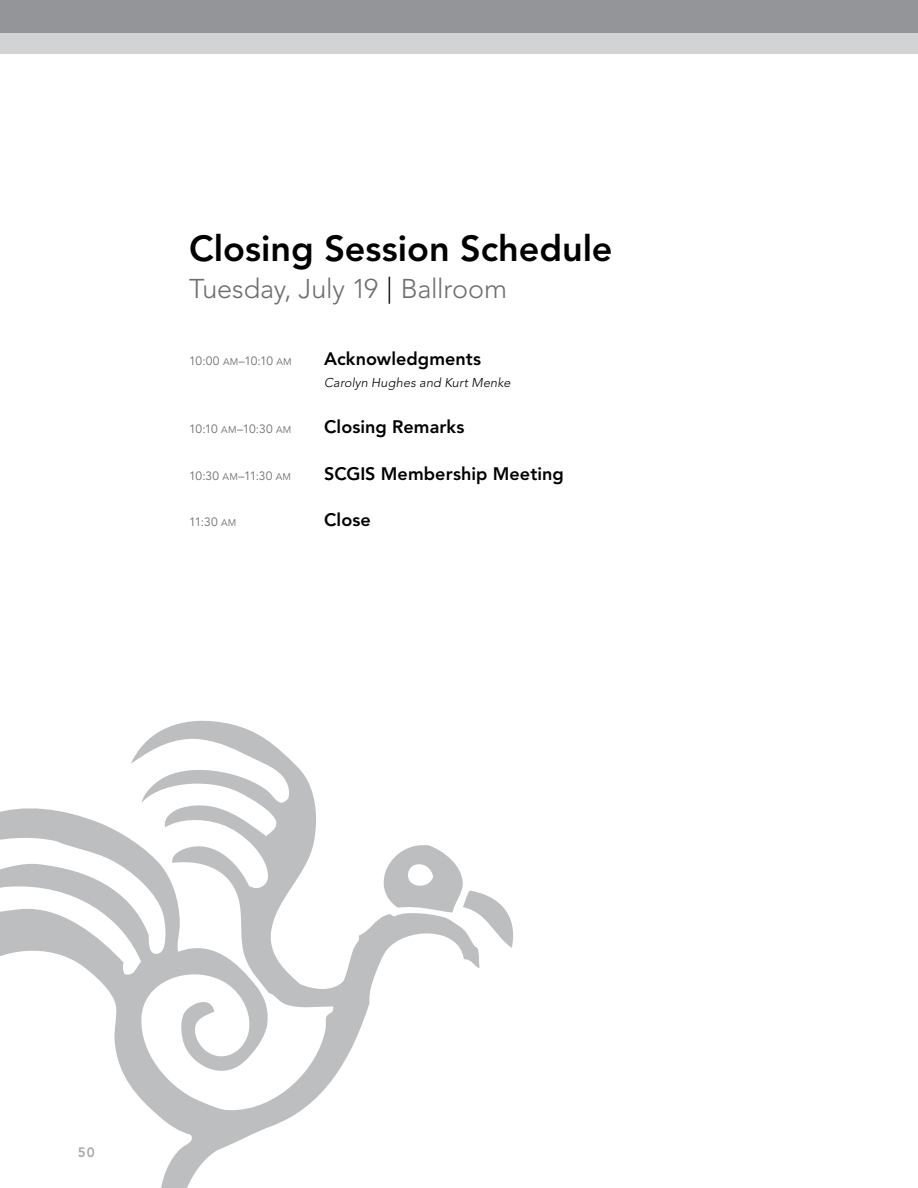
<style>
.page{position:relative;width:918px;height:1188px;background:#fff}
.page>*{position:absolute;margin:0;border:0;box-sizing:border-box;transform-origin:0 0}
.t1{font:800 36px "Avenir LT Std";color:#000}
.t2{font:300 27px "Avenir LT Std";letter-spacing:-.01em;color:#6d6e71}
.t3{font:800 18px "Avenir LT Std";color:#000}
.t4{font:800 13.5px "Avenir LT Std";color:#a7a9ac}
.t5{font:italic 300 12.75px "Avenir LT Std";letter-spacing:.015em;color:#000}
.t6{font:12px "Avenir LT Std Book SC800";letter-spacing:-.025em;color:#6d6e71}
.s1{color:#000}
.s2{font-size:9.6px}
</style>
<div class="page">
<div style="left:0;top:0;width:918px;height:34px;background:#939598"></div>
<div style="left:0;top:34px;width:918px;height:20px;background:#d1d3d4"></div>
<svg style="left:0;top:720px;width:480px;height:468px"></svg>
<svg style="left:367px;top:840px;width:146px;height:108px"></svg>
<h1 class="t1" style="left:189px;top:227px;width:425px">Closing Session Schedule</h1>
<h2 class="t2" style="left:189px;top:273px;width:319px">Tuesday, July 19 <span class="s1">|</span> Ballroom</h2>
<p class="t6" style="left:189px;top:354px;width:104px">10:00 <span class="s2">AM</span>–10:10 <span class="s2">AM</span></p>
<p class="t3" style="left:324px;top:348px;width:158px">Acknowledgments</p>
<p class="t5" style="left:324px;top:375px;width:188px">Carolyn Hughes and Kurt Menke</p>
<p class="t6" style="left:189px;top:422px;width:104px">10:10 <span class="s2">AM</span>–10:30 <span class="s2">AM</span></p>
<p class="t3" style="left:324px;top:416px;width:142px">Closing Remarks</p>
<p class="t6" style="left:189px;top:469px;width:103px">10:30 <span class="s2">AM</span>–11:30 <span class="s2">AM</span></p>
<p class="t3" style="left:324px;top:463px;width:241px">SCGIS Membership Meeting</p>
<p class="t6" style="left:189px;top:515px;width:49px">11:30 <span class="s2">AM</span></p>
<p class="t3" style="left:324px;top:509px;width:48px">Close</p>
<p class="t4" style="left:78px;top:1144px;width:19px">50</p>
</div>
